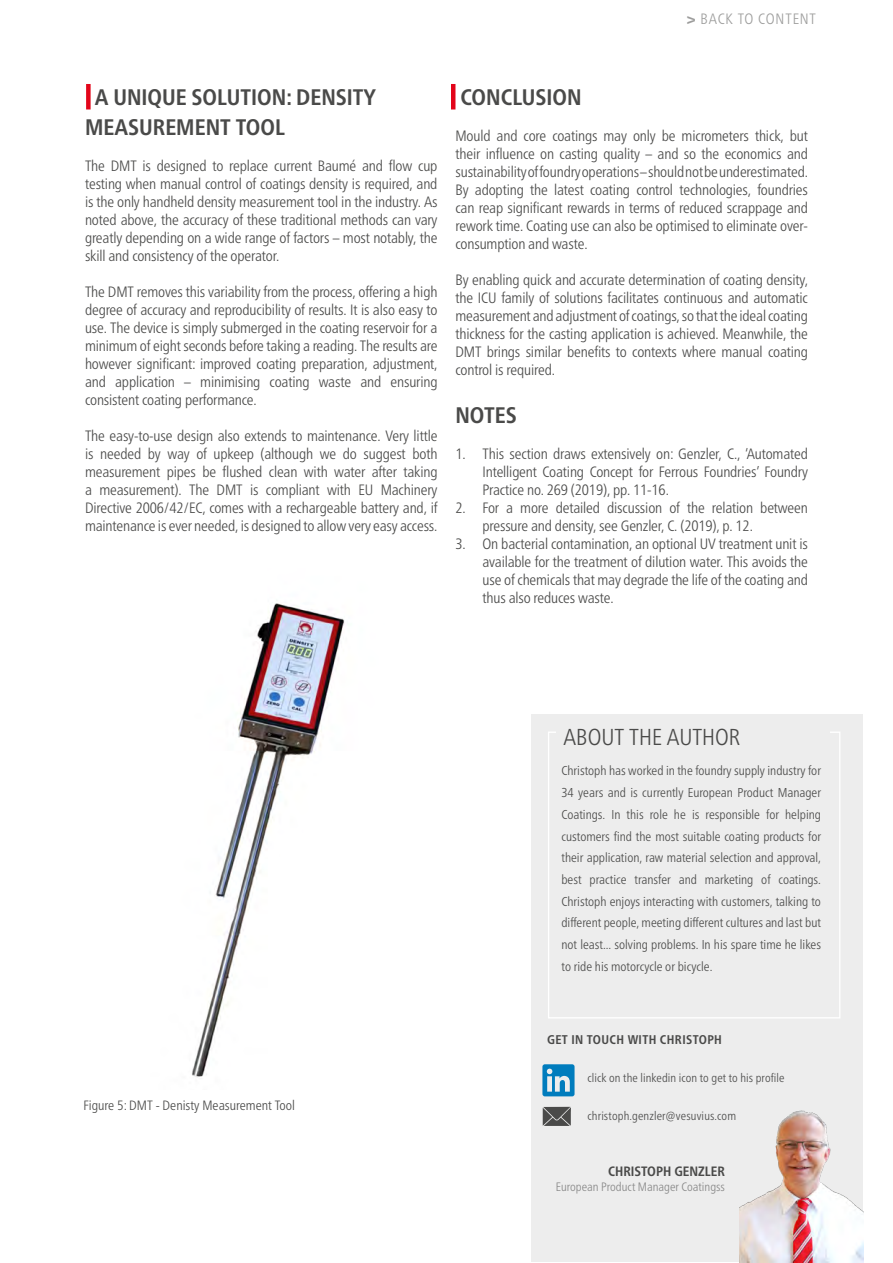
<style>
.page{position:relative;width:893px;height:1263px;background:#fff}
.page>*{position:absolute;margin:0;border:0;box-sizing:border-box;transform-origin:0 0}
.t1{font:300 condensed 23.1px "Frutiger Neue LTW1 G";color:#4a4a49}
.t2{font:700 condensed 22.5px/30px "Frutiger Neue LTW1 G";color:#4a4a49}
.t3{font:300 condensed 15px/18px "Frutiger Neue LTW1 G";letter-spacing:-.01em;color:#4a4a49;text-align:justify}
.t4{font:300 condensed 15px "Frutiger Neue LTW1 G";letter-spacing:.055em;color:#9d9d9c}
.t5{font:300 condensed 13.5px "Frutiger Neue LTW1 G";color:#4a4a49}
.t6{font:700 condensed 13.5px "Frutiger Neue LTW1 G";color:#4a4a49}
.t7{font:300 condensed 12.9px/21.8px "Frutiger Neue LTW1 G";color:#4a4a49;text-align:justify}
.t8{font:700 condensed 12.6px "Frutiger Neue LTW1 G";letter-spacing:.03em;color:#4a4a49}
.t9{font:300 condensed 12.15px "Frutiger Neue LTW1 G";color:#878787}
.t10{font:300 condensed 12px "Frutiger Neue LTW1 G";letter-spacing:.01em;color:#4a4a49}
.s1{font-weight:700}
</style>
<div class="page">
<div style="left:86px;top:84px;width:5px;height:25px;background:#e3051a"></div>
<img style="left:192px;top:603px;width:153px;height:474px">
<div style="left:531px;top:715px;width:332px;height:547px;background:#ededed"></div>
<div style="left:548px;top:731px;width:292px;height:287px;border:1px solid #fff"></div>
<div style="left:556px;top:716px;width:273px;height:41px;background:#ededed"></div>
<svg style="left:542px;top:1064px;width:32px;height:32px"></svg>
<img style="left:739px;top:1110px;width:124px;height:152px">
<svg style="left:543px;top:1107px;width:28px;height:19px"></svg>
<hr style="left:451px;top:84px;width:4px;height:25px;background:#e3051a">
<p class="t4" style="left:687px;top:10px;width:131px"><span class="s1">&gt;</span> BACK TO CONTENT</p>
<h2 class="t2" style="left:85px;top:82px;width:293px;text-indent:10px">A UNIQUE SOLUTION: DENSITY<br>MEASUREMENT TOOL</h2>
<p class="t3" style="left:85px;top:156px;width:354px">The DMT is designed to replace current Baumé and flow cup testing when manual control of coatings density is required, and is the only handheld density measurement tool in the industry. As noted above, the accuracy of these traditional methods can vary greatly depending on a wide range of factors – most notably, the skill and consistency of the operator.</p>
<p class="t3" style="left:85px;top:282px;width:354px">The DMT removes this variability from the process, offering a high degree of accuracy and reproducibility of results. It is also easy to use. The device is simply submerged in the coating reservoir for a minimum of eight seconds before taking a reading. The results are however significant: improved coating preparation, adjustment, and application – minimising coating waste and ensuring consistent coating performance.</p>
<p class="t3" style="left:85px;top:426px;width:354px">The easy-to-use design also extends to maintenance. Very little is needed by way of upkeep (although we do suggest both measurement pipes be flushed clean with water after taking a measurement). The DMT is compliant with EU Machinery Directive 2006/42/EC, comes with a rechargeable battery and, if maintenance is ever needed, is designed to allow very easy access.</p>
<h2 class="t2" style="left:460px;top:82px;width:123px">CONCLUSION</h2>
<p class="t3" style="left:455px;top:126px;width:354px">Mould and core coatings may only be micrometers thick, but their influence on casting quality – and so the economics and sustainability of foundry operations – should not be underestimated.<br>By adopting the latest coating control technologies, foundries can reap significant rewards in terms of reduced scrappage and rework time. Coating use can also be optimised to eliminate over&shy;consumption and waste.</p>
<p class="t3" style="left:455px;top:270px;width:354px">By enabling quick and accurate determination of coating density, the ICU family of solutions facilitates continuous and automatic measurement and adjustment of coatings, so that the ideal coating thickness for the casting application is achieved. Meanwhile, the DMT brings similar benefits to contexts where manual coating control is required.</p>
<h2 class="t2" style="left:455px;top:400px;width:63px">NOTES</h2>
<p class="t3" style="left:482px;top:444px;width:327px;text-indent:-27px">1. This section draws extensively on: Genzler, C., ‘Automated Intelligent Coating Concept for Ferrous Foundries’ Foundry Practice no. 269 (2019), pp. 11-16.</p>
<p class="t3" style="left:482px;top:498px;width:327px;text-indent:-27px">2. For a more detailed discussion of the relation between pressure and density, see Genzler, C. (2019), p. 12.</p>
<p class="t3" style="left:482px;top:534px;width:327px;text-indent:-27px">3. On bacterial contamination, an optional UV treatment unit is available for the treatment of dilution water. This avoids the use of chemicals that may degrade the life of the coating and thus also reduces waste.</p>
<p class="t5" style="left:83px;top:1098px;width:213px">Figure 5: DMT - Denisty Measurement Tool</p>
<h1 class="t1" style="left:564px;top:723px;width:178px">ABOUT THE AUTHOR</h1>
<p class="t7" style="left:561px;top:760px;width:261px">Christoph has worked in the foundry supply industry for 34 years and is currently European Product Manager Coatings. In this role he is responsible for helping customers find the most suitable coating products for their application, raw material selection and approval, best practice transfer and marketing of coatings.<br>Christoph enjoys interacting with customers, talking to different people, meeting different cultures and last but not least... solving problems. In his spare time he likes to ride his motorcycle or bicycle.</p>
<p class="t8" style="left:547px;top:1032px;width:176px">GET IN TOUCH WITH CHRISTOPH</p>
<p class="t10" style="left:587px;top:1071px;width:199px">click on the linkedin icon to get to his profile</p>
<p class="t10" style="left:587px;top:1109px;width:150px">christoph.genzler@vesuvius.com</p>
<p class="t6" style="left:608px;top:1163px;width:118px">CHRISTOPH GENZLER</p>
<p class="t9" style="left:556px;top:1179px;width:171px">European Product Manager Coatingss</p>
</div>
